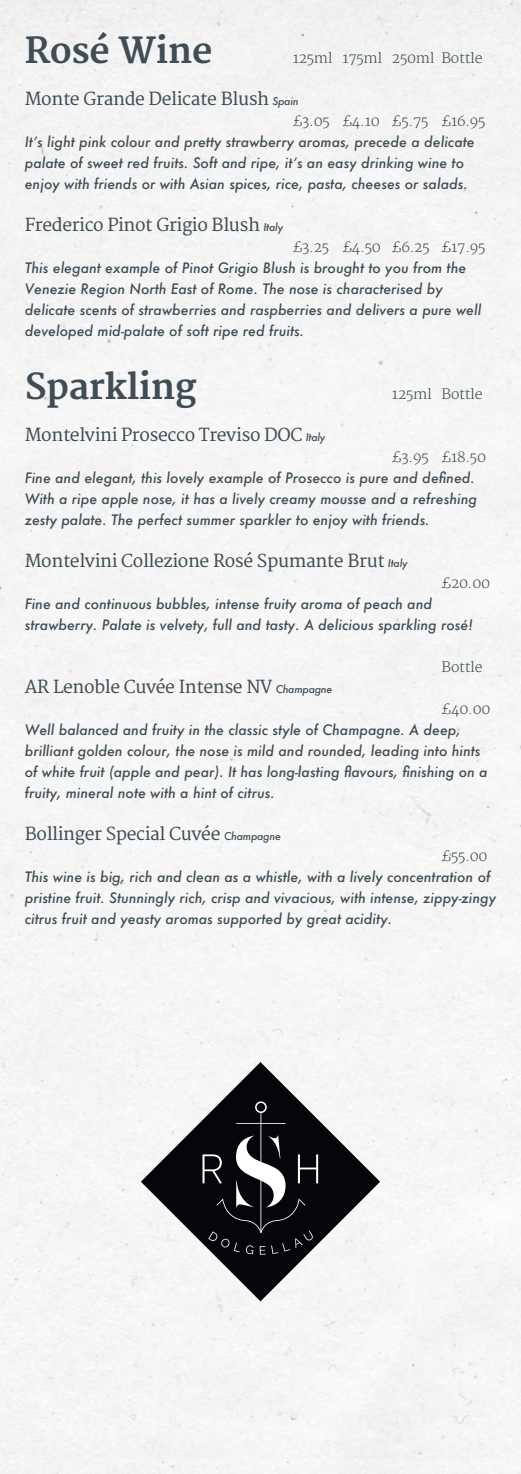
<style>
.page{position:relative;width:521px;height:1474px;background:#fff}
.page>*{position:absolute;margin:0;border:0;box-sizing:border-box;transform-origin:0 0}
.t1{font:700 35px "Merriweather";letter-spacing:-.01em;color:#404d55}
.t2{font:17.5px "Merriweather";letter-spacing:-.02em;color:#404d55}
.t3{font:italic 500 14px/21px "Futura";color:#404d55}
.t4{font:300 14px "Merriweather";letter-spacing:-.02em;color:#404d55}
.s1{font-family:"Futura";font-weight:500;font-style:italic;font-size:10.5px}
</style>
<div class="page">
<svg style="left:141px;top:1062px;width:239px;height:239px;fill:#f4f4f4"></svg>
<hr style="left:260px;top:1112px;width:1px;height:120px;background:#fff">
<svg style="left:255px;top:1101px;width:12px;height:12px"></svg>
<hr style="left:236px;top:1122px;width:49px;height:1px;background:#fff">
<svg style="left:202px;top:1135px;width:116px;height:119px"></svg>
<h1 class="t1" style="left:25px;top:30px;width:189px">Rosé Wine</h1>
<p class="t4" style="left:293px;top:50px;width:191px">125ml 175ml 250ml Bottle</p>
<p class="t2" style="left:25px;top:89px;width:275px">Monte Grande Delicate Blush <span class="s1">Spain</span></p>
<p class="t4" style="left:293px;top:113px;width:194px">£3.05 £4.10 £5.75 £16.95</p>
<p class="t3" style="left:25px;top:131px;width:451px">It’s light pink colour and pretty strawberry aromas, precede a delicate palate of sweet red fruits. Soft and ripe, it’s an easy drinking wine to enjoy with friends or with Asian spices, rice, pasta, cheeses or salads.</p>
<p class="t2" style="left:25px;top:215px;width:260px">Frederico Pinot Grigio Blush <span class="s1">Italy</span></p>
<p class="t4" style="left:293px;top:239px;width:194px">£3.25 £4.50 £6.25 £17.95</p>
<p class="t3" style="left:25px;top:257px;width:458px">This elegant example of Pinot Grigio Blush is brought to you from the Venezie Region North East of Rome. The nose is characterised by delicate scents of strawberries and raspberries and delivers a pure well developed mid-palate of soft ripe red fruits.</p>
<h1 class="t1" style="left:25px;top:366px;width:173px">Sparkling</h1>
<p class="t4" style="left:392px;top:386px;width:92px">125ml Bottle</p>
<p class="t2" style="left:25px;top:425px;width:302px">Montelvini Prosecco Treviso DOC <span class="s1">Italy</span></p>
<p class="t4" style="left:392px;top:449px;width:96px">£3.95 £18.50</p>
<p class="t3" style="left:25px;top:467px;width:454px">Fine and elegant, this lovely example of Prosecco is pure and defined.<br>With a ripe apple nose, it has a lively creamy mousse and a refreshing zesty palate. The perfect summer sparkler to enjoy with friends.</p>
<p class="t2" style="left:25px;top:551px;width:384px">Montelvini Collezione Rosé Spumante Brut <span class="s1">Italy</span></p>
<p class="t4" style="left:441px;top:575px;width:50px">£20.00</p>
<p class="t3" style="left:25px;top:593px;width:449px">Fine and continuous bubbles, intense fruity aroma of peach and strawberry. Palate is velvety, full and tasty. A delicious sparkling rosé!</p>
<p class="t4" style="left:441px;top:659px;width:42px">Bottle</p>
<p class="t2" style="left:25px;top:677px;width:309px">AR Lenoble Cuvée Intense NV <span class="s1">Champagne</span></p>
<p class="t4" style="left:441px;top:701px;width:50px">£40.00</p>
<p class="t3" style="left:25px;top:719px;width:464px">Well balanced and fruity in the classic style of Champagne. A deep, brilliant golden colour, the nose is mild and rounded, leading into hints of white fruit (apple and pear). It has long-lasting flavours, finishing on a fruity, mineral note with a hint of citrus.</p>
<p class="t2" style="left:25px;top:824px;width:258px">Bollinger Special Cuvée <span class="s1">Champagne</span></p>
<p class="t4" style="left:441px;top:848px;width:48px">£55.00</p>
<p class="t3" style="left:25px;top:866px;width:473px">This wine is big, rich and clean as a whistle, with a lively concentration of pristine fruit. Stunningly rich, crisp and vivacious, with intense, zippy-zingy citrus fruit and yeasty aromas supported by great acidity.</p>
</div>
